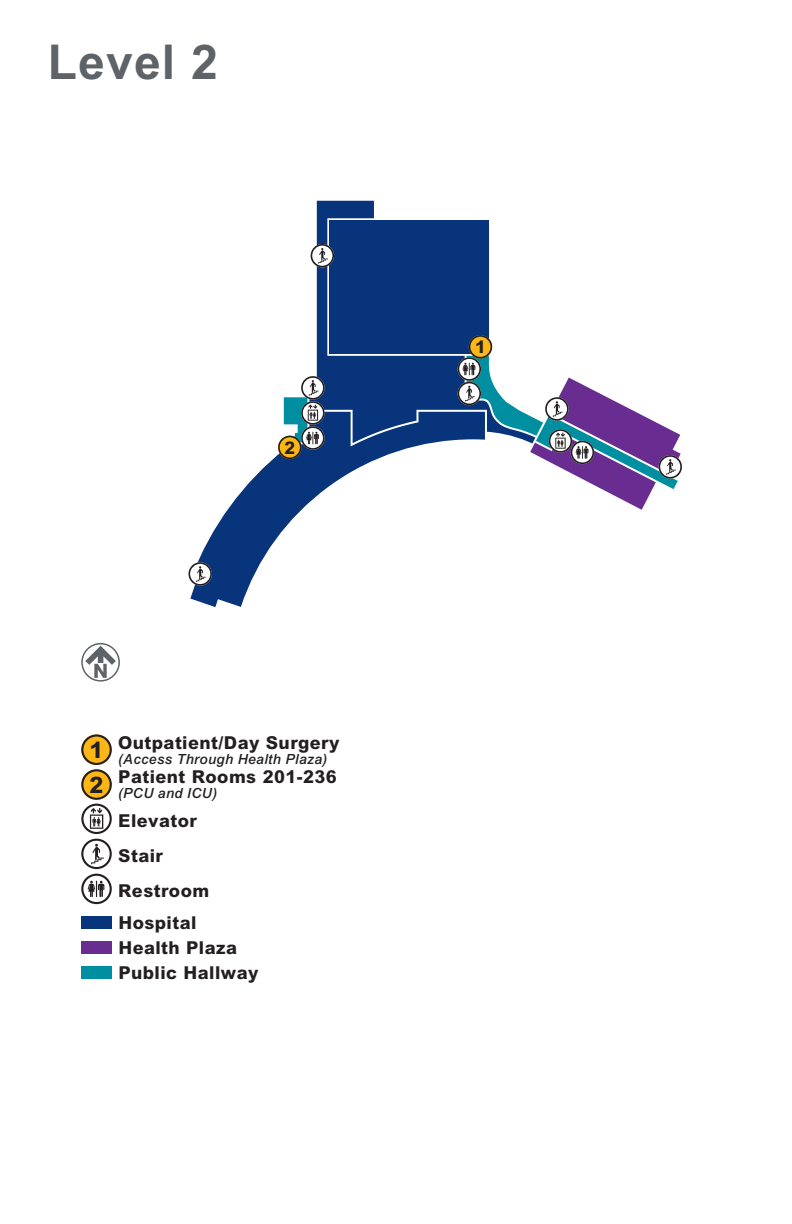
<style>
.page{position:relative;width:792px;height:1224px;background:#fff}
.page>*{position:absolute;margin:0;border:0;box-sizing:border-box;transform-origin:0 0}
.t1{font:700 48px "Arial MT Std";letter-spacing:.025em;color:#5e6367}
.t2{font:800 17.8px/25px "Arial MT Std";letter-spacing:.025em;color:#231f20}
.t3{font:800 17.4px "Arial MT Std";color:#231f20}
.t4{font:italic 500 14px "Arial MT Std";letter-spacing:.025em;color:#231f20}
</style>
<div class="page">
<svg style="left:310px;top:201px;width:179px;height:211px;background:#224a89"></svg>
<svg style="left:190px;top:412px;width:268px;height:195px"></svg>
<svg style="left:81px;top:643px;width:39px;height:39px"></svg>
<svg style="left:311px;top:244px;width:23px;height:23px"></svg>
<svg style="left:188px;top:562px;width:24px;height:24px"></svg>
<svg style="left:278px;top:376px;width:47px;height:83px"></svg>
<svg style="left:458px;top:335px;width:224px;height:175px"></svg>
<svg style="left:81px;top:734px;width:31px;height:170px"></svg>
<div style="left:81px;top:916px;width:31px;height:13px;background:#08347b"></div>
<div style="left:81px;top:966px;width:31px;height:13px;background:#008fa1"></div>
<div style="left:81px;top:941px;width:31px;height:13px;background:#692c91"></div>
<h1 class="t1" style="left:48px;top:34px;width:171px">Level 2</h1>
<p class="t3" style="left:284px;top:437px;width:12px">2</p>
<p class="t2" style="left:118px;top:729px;width:223px">Outpatient/Day Surgery</p>
<p class="t4" style="left:90px;top:750px;width:239px"><sup>1</sup> (Access Through Health Plaza)</p>
<p class="t2" style="left:118px;top:764px;width:220px">Patient Rooms 201-236</p>
<p class="t4" style="left:90px;top:785px;width:129px"><sup>2</sup> (PCU and ICU)</p>
<p class="t2" style="left:118px;top:803px;width:80px;line-height:35px">Elevator<br>Stair</p>
<p class="t2" style="left:118px;top:878px;width:93px">Restroom</p>
<p class="t2" style="left:118px;top:910px;width:142px">Hospital<br>Health Plaza<br>Public Hallway</p>
<p class="t3" style="left:475px;top:336px;width:12px">1</p>
</div>
